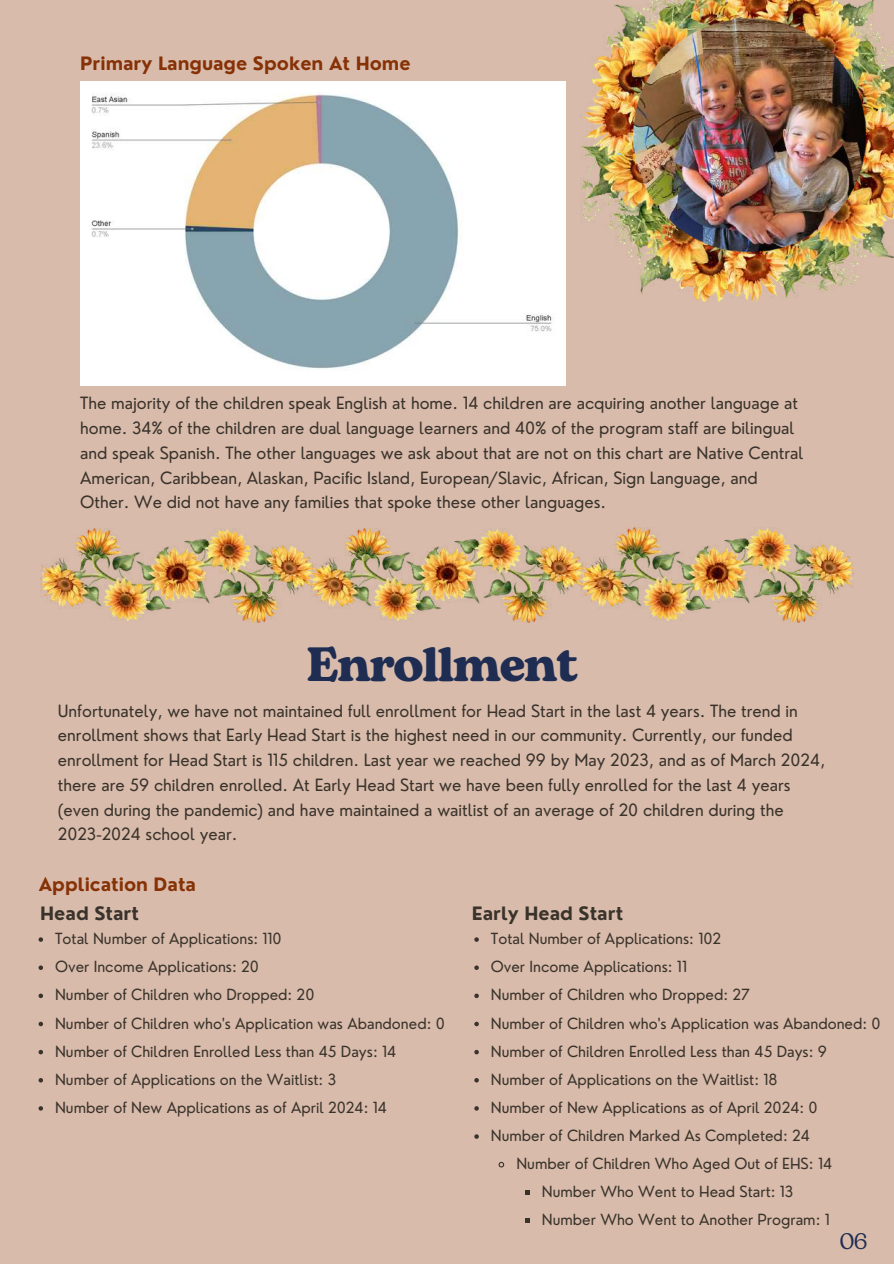
<style>
.page{position:relative;width:894px;height:1264px;background:#fff}
.page>*{position:absolute;margin:0;border:0;box-sizing:border-box;transform-origin:0 0}
.t1{font:700 48px "Bogart";letter-spacing:-.025em;color:#1f2d52}
.t2{font:22.5px "Bogart";color:#1f2d52}
.t3{font:700 18px "Nourd";color:#863106}
.t4{font:700 18px "Nourd";color:#3a332b}
.t5{font:16.5px/24.8px "Nourd";color:#3a332b}
.t6{font:15px/28.2px "Nourd";color:#3a332b}
</style>
<div class="page">
<div style="left:0;top:0;width:893px;height:1263px;background:#d8bbab"></div>
<img style="left:580px;top:0;width:313px;height:302px">
<img style="left:80px;top:82px;width:485px;height:304px">
<img style="left:314px;top:528px;width:266px;height:94px">
<img style="left:40px;top:528px;width:274px;height:94px">
<img style="left:580px;top:528px;width:273px;height:94px">
<svg style="left:39px;top:937px;width:4px;height:4px"></svg>
<svg style="left:39px;top:965px;width:4px;height:4px"></svg>
<svg style="left:39px;top:993px;width:4px;height:5px"></svg>
<svg style="left:39px;top:1021px;width:4px;height:5px"></svg>
<svg style="left:39px;top:1049px;width:4px;height:5px"></svg>
<svg style="left:39px;top:1078px;width:4px;height:4px"></svg>
<svg style="left:39px;top:1106px;width:4px;height:4px"></svg>
<svg style="left:474px;top:937px;width:4px;height:4px"></svg>
<svg style="left:474px;top:965px;width:4px;height:4px"></svg>
<svg style="left:474px;top:993px;width:4px;height:5px"></svg>
<svg style="left:474px;top:1021px;width:4px;height:5px"></svg>
<svg style="left:474px;top:1049px;width:4px;height:5px"></svg>
<svg style="left:474px;top:1078px;width:4px;height:4px"></svg>
<svg style="left:474px;top:1106px;width:4px;height:4px"></svg>
<svg style="left:474px;top:1134px;width:4px;height:4px"></svg>
<svg style="left:498px;top:1161px;width:7px;height:7px"></svg>
<svg style="left:525px;top:1190px;width:4px;height:4px"></svg>
<svg style="left:525px;top:1218px;width:4px;height:5px"></svg>
<p class="t3" style="left:80px;top:52px;width:332px">Primary Language Spoken At Home</p>
<p class="t5" style="left:80px;top:390px;width:724px">The majority of the children speak English at home. 14 children are acquiring another language at home. 34% of the children are dual language learners and 40% of the program staff are bilingual and speak Spanish. The other languages we ask about that are not on this chart are Native Central American, Caribbean, Alaskan, Pacific Island, European/Slavic, African, Sign Language, and Other. We did not have any families that spoke these other languages.</p>
<h1 class="t1" style="left:306px;top:630px;width:273px">Enrollment</h1>
<p class="t5" style="left:58px;top:698px;width:768px">Unfortunately, we have not maintained full enrollment for Head Start in the last 4 years. The trend in enrollment shows that Early Head Start is the highest need in our community. Currently, our funded enrollment for Head Start is 115 children. Last year we reached 99 by May 2023, and as of March 2024, there are 59 children enrolled. At Early Head Start we have been fully enrolled for the last 4 years (even during the pandemic) and have maintained a waitlist of an average of 20 children during the 2023-2024 school year.</p>
<p class="t3" style="left:39px;top:873px;width:159px">Application Data</p>
<p class="t4" style="left:40px;top:902px;width:100px">Head Start</p>
<p class="t4" style="left:471px;top:902px;width:153px">Early Head Start</p>
<p class="t6" style="left:55px;top:924px;width:391px">Total Number of Applications: 110<br>Over Income Applications: 20<br>Number of Children who Dropped: 20<br>Number of Children who's Application was Abandoned: 0<br>Number of Children Enrolled Less than 45 Days: 14<br>Number of Applications on the Waitlist: 3<br>Number of New Applications as of April 2024: 14</p>
<p class="t6" style="left:490px;top:924px;width:232px">Total Number of Applications: 102</p>
<p class="t6" style="left:490px;top:952px;width:197px">Over Income Applications: 11</p>
<p class="t6" style="left:490px;top:980px;width:261px">Number of Children who Dropped: 27</p>
<p class="t6" style="left:490px;top:1008px;width:391px">Number of Children who's Application was Abandoned: 0</p>
<p class="t6" style="left:490px;top:1036px;width:337px">Number of Children Enrolled Less than 45 Days: 9</p>
<p class="t6" style="left:490px;top:1065px;width:288px">Number of Applications on the Waitlist: 18</p>
<p class="t6" style="left:490px;top:1093px;width:328px">Number of New Applications as of April 2024: 0</p>
<p class="t6" style="left:490px;top:1121px;width:320px">Number of Children Marked As Completed: 24</p>
<p class="t6" style="left:516px;top:1149px;width:317px">Number of Children Who Aged Out of EHS: 14</p>
<p class="t6" style="left:541px;top:1177px;width:253px">Number Who Went to Head Start: 13</p>
<p class="t6" style="left:541px;top:1205px;width:289px">Number Who Went to Another Program: 1</p>
<h2 class="t2" style="left:839px;top:1225px;width:29px">06</h2>
</div>
